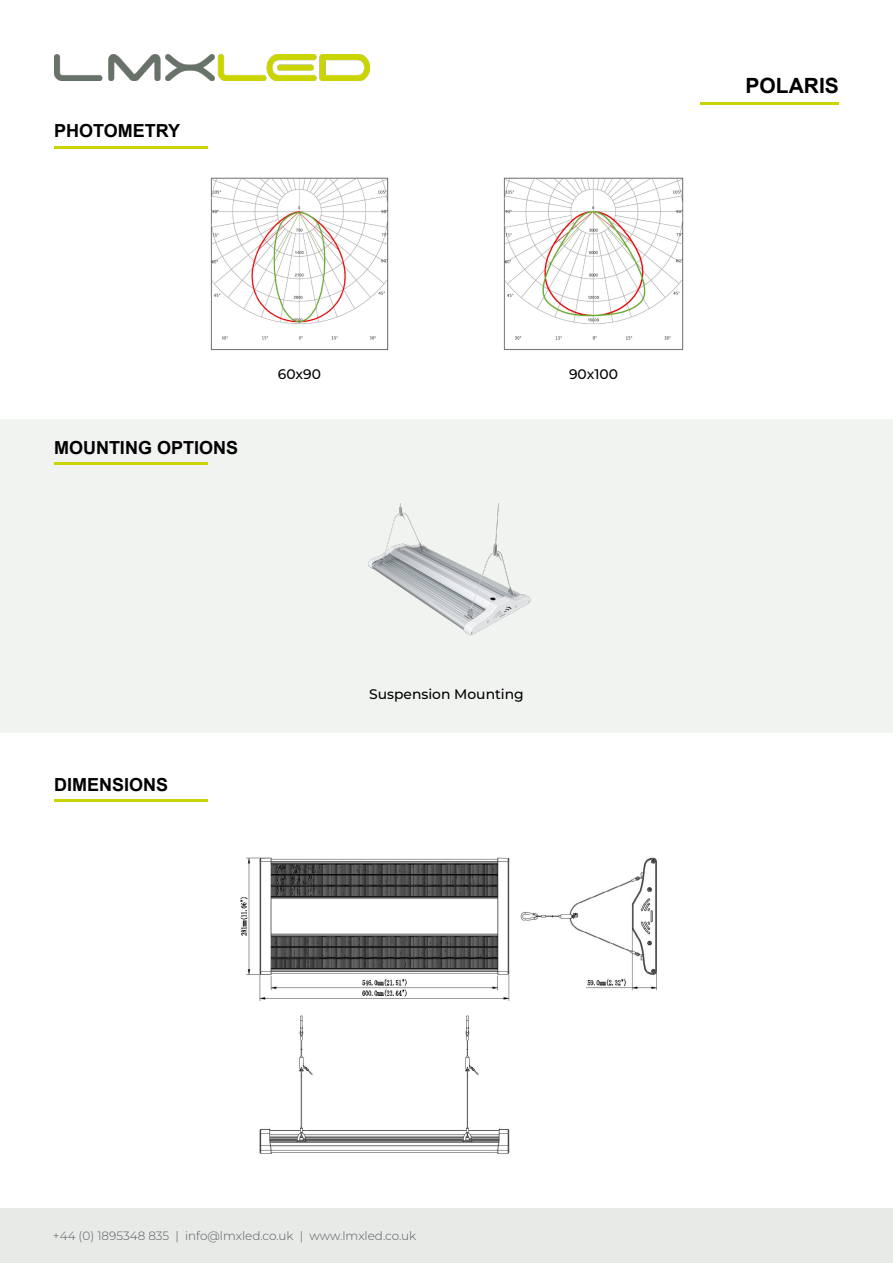
<style>
.page{position:relative;width:893px;height:1263px;background:#fff}
.page>*{position:absolute;margin:0;border:0;box-sizing:border-box;transform-origin:0 0}
.t1{font:700 21px "Arial";color:#000}
.t2{font:700 18px "Arial";color:#000}
.t3{font:500 13.8px "Montserrat";color:#000}
.t4{font:300 12px "Montserrat";color:#58595b}
</style>
<div class="page">
<img style="left:54px;top:54px;width:315px;height:27px">
<div style="left:0;top:1209px;width:893px;height:54px;background:#e8eae8"></div>
<hr style="left:54px;top:146px;width:153px;height:3px;background:#cad401">
<img style="left:210px;top:177px;width:179px;height:174px">
<img style="left:503px;top:177px;width:181px;height:173px">
<div style="left:0;top:420px;width:893px;height:313px;background:#f1f3f1"></div>
<hr style="left:54px;top:462px;width:153px;height:3px;background:#cad401">
<img style="left:368px;top:504px;width:163px;height:132px">
<hr style="left:54px;top:799px;width:153px;height:3px;background:#cad401">
<img style="left:240px;top:857px;width:417px;height:297px">
<hr style="left:700px;top:102px;width:139px;height:3px;background:#cad401">
<h2 class="t2" style="left:54px;top:118px;width:128px">PHOTOMETRY</h2>
<h2 class="t2" style="left:54px;top:435px;width:186px">MOUNTING OPTIONS</h2>
<p class="t3" style="left:278px;top:365px;width:45px">60x90</p>
<p class="t3" style="left:569px;top:365px;width:51px">90x100</p>
<h2 class="t2" style="left:54px;top:772px;width:116px">DIMENSIONS</h2>
<p class="t3" style="left:369px;top:684px;width:156px">Suspension Mounting</p>
<h1 class="t1" style="left:746px;top:71px;width:95px">POLARIS</h1>
<p class="t4" style="left:53px;top:1228px;width:365px">+44 (0) 1895348 835 | info@lmxled.co.uk | www.lmxled.co.uk</p>
</div>
